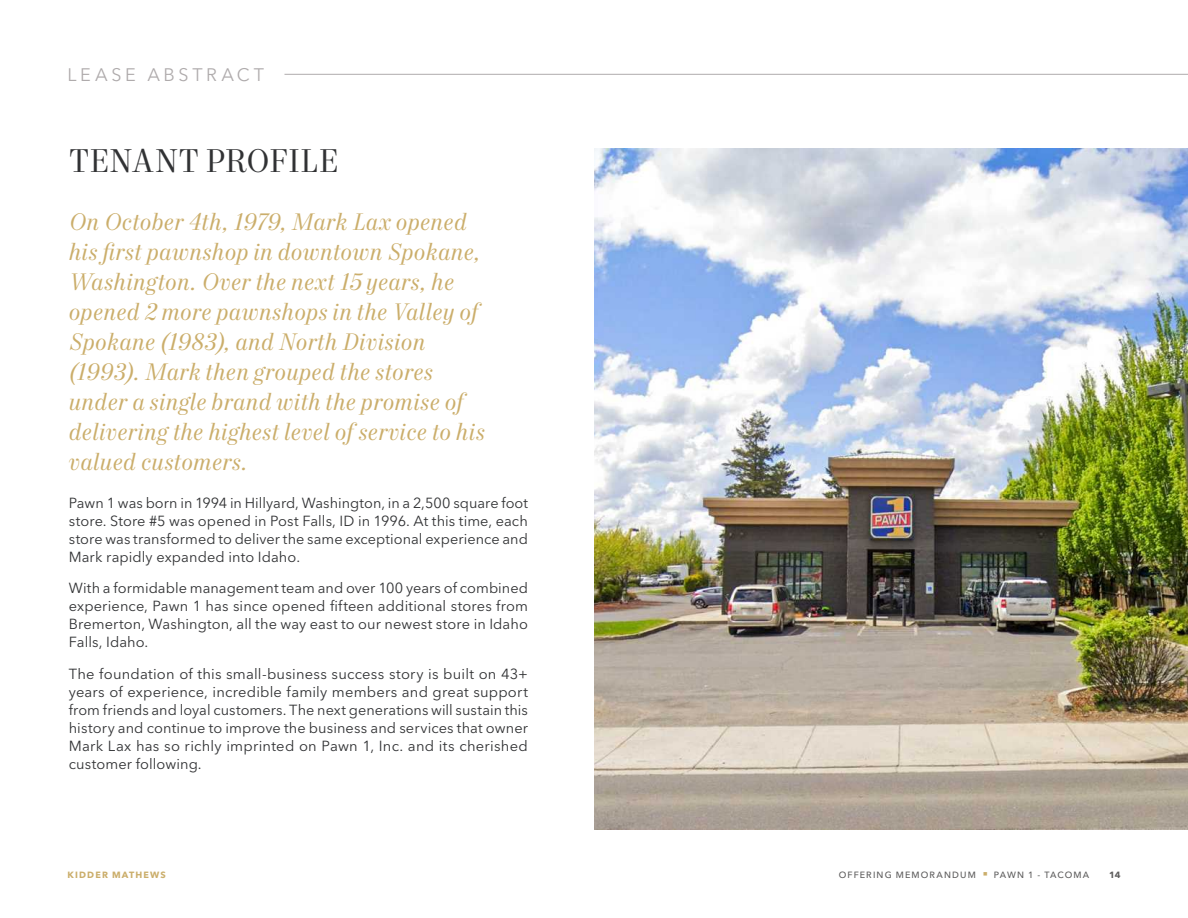
<style>
.page{position:relative;width:1188px;height:918px;background:#fff}
.page>*{position:absolute;margin:0;border:0;box-sizing:border-box;transform-origin:0 0}
.Headline_-_Level_2_-_Charcoal_2023{font:33px "Mort Modern 08";letter-spacing:.005em;color:#313234}
.Callout_Text_-_Italics_-_Gold_2023{font:italic 24px/30px "Mort Modern 08";letter-spacing:.01em;color:#cbae6b}
.Section_Identifier_-_Sterling_2023{font:18px "Avenir Next LT Pro";letter-spacing:.205em;color:#afabac}
.Body_Copy_-_Charcoal_2023{font:14.55px/18px "Avenir Next LT Pro";letter-spacing:.005em;color:#313234;text-align:justify}
.t1{font:500 9px "Avenir Next LT Pro";letter-spacing:.13em;color:#5e5d5d}
.t2{font:700 9px "Avenir Next LT Pro";letter-spacing:.13em;color:#cbae6b}
.t3{font:700 9px "Avenir Next LT Pro";color:#5e5d5d}
.s1{color:#cbae6b}
</style>
<div class="page">
<img style="left:594px;top:149px;width:594px;height:680px">
<hr style="left:284px;top:74px;width:904px;height:1px;background:#afabac">
<p class="Section_Identifier_-_Sterling_2023" style="left:68px;top:64px;width:198px">LEASE ABSTRACT</p>
<p class="Headline_-_Level_2_-_Charcoal_2023" style="left:69px;top:141px;width:271px">TENANT PROFILE</p>
<p class="Callout_Text_-_Italics_-_Gold_2023" style="left:69px;top:208px;width:418px">On October 4th, 1979, Mark Lax opened his first pawnshop in downtown Spokane, Washington. Over the next 15 years, he opened 2 more pawnshops in the Valley of Spokane (1983), and North Division (1993). Mark then grouped the stores under a single brand with the promise of delivering the highest level of service to his valued customers.</p>
<p class="Body_Copy_-_Charcoal_2023" style="left:69px;top:494px;width:461px">Pawn 1 was born in 1994 in Hillyard, Washington, in a 2,500 square foot store. Store #5 was opened in Post Falls, ID in 1996. At this time, each store was transformed to deliver the same exceptional experience and Mark rapidly expanded into Idaho.</p>
<p class="Body_Copy_-_Charcoal_2023" style="left:69px;top:579px;width:461px">With a formidable management team and over 100 years of combined experience, Pawn 1 has since opened fifteen additional stores from Bremerton, Washington, all the way east to our newest store in Idaho Falls, Idaho.</p>
<p class="Body_Copy_-_Charcoal_2023" style="left:69px;top:665px;width:461px">The foundation of this small-business success story is built on 43+ years of experience, incredible family members and great support from friends and loyal customers. The next generations will sustain this history and continue to improve the business and services that owner Mark Lax has so richly imprinted on Pawn 1, Inc. and its cherished customer following.</p>
<p class="t2" style="left:68px;top:869px;width:100px">KIDDER MATHEWS</p>
<p class="t1" style="left:839px;top:869px;width:252px">OFFERING MEMORANDUM <span class="s1">■</span> PAWN 1 - TACOMA</p>
<p class="t3" style="left:1109px;top:869px;width:13px">14</p>
</div>
